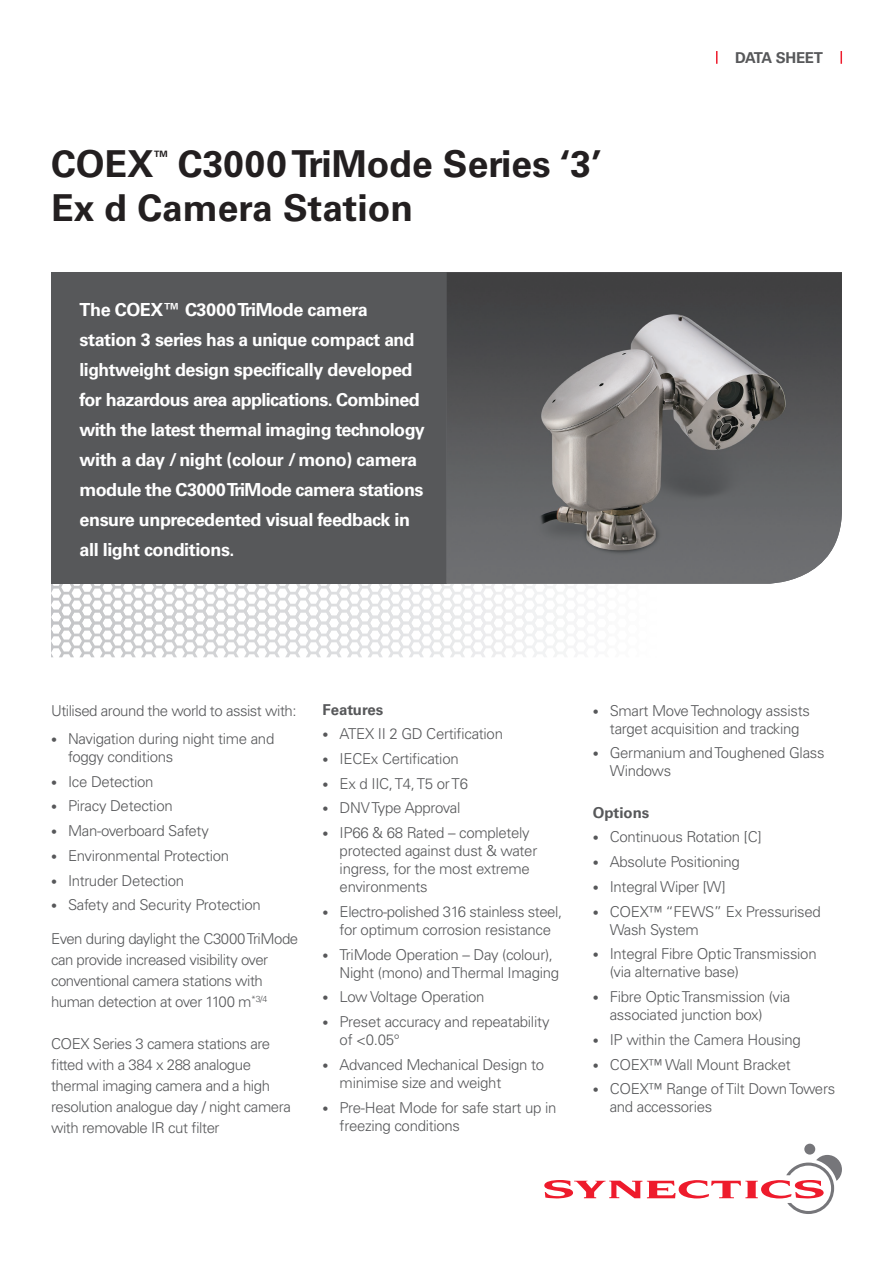
<style>
.page{position:relative;width:893px;height:1263px;background:#fff}
.page>*{position:absolute;margin:0;border:0;box-sizing:border-box;transform-origin:0 0}
.t1{font:700 37.05px/44.5px "Univers";color:#231f20}
.t2{font:700 18px/30px "Univers";letter-spacing:-.025em;color:#fff}
.t3{font:300 15px/18px "Univers";letter-spacing:-.02em;color:#57585a}
.t4{font:700 15px "Univers";letter-spacing:-.005em;color:#57585a}
.t5{font:700 8.7px "Univers";color:#231f20}
.s1{font-size:12px}
</style>
<div class="page">
<div style="left:804px;top:1144px;width:11px;height:10px;background:#76767a;border-radius:50%"></div>
<svg style="left:544px;top:1155px;width:298px;height:59px"></svg>
<svg style="left:840px;top:51px;width:2px;height:13px"></svg>
<svg style="left:716px;top:51px;width:1px;height:13px"></svg>
<svg style="left:51px;top:584px;width:516px;height:73px"></svg>
<div style="left:51px;top:272px;width:395px;height:312px;background:#57585a"></div>
<img style="left:446px;top:272px;width:396px;height:312px">
<h1 class="t1" style="left:51px;top:142px;width:105px">COEX</h1>
<p class="t5" style="left:154px;top:148px;width:15px">TM</p>
<h1 class="t1" style="left:51px;top:142px;width:552px;text-indent:127px">C3000 TriMode Series ‘3’<br>Ex d Camera Station</h1>
<p class="t2" style="left:80px;top:295px;width:347px">The COEX™ C3000 TriMode camera station 3 series has a unique compact and lightweight design specifically developed for hazardous area applications. Combined with the latest thermal imaging technology with a day / night (colour / mono) camera module the C3000 TriMode camera stations ensure unprecedented visual feedback in all light conditions.</p>
<p class="t4" style="left:735px;top:49px;width:89px">DATA SHEET</p>
<p class="t3" style="left:51px;top:701px;width:247px">Utilised around the world to assist with:</p>
<p class="t3" style="left:68px;top:729px;width:208px;text-indent:-17px"><span class="s1">•</span> Navigation during night time and foggy conditions</p>
<p class="t3" style="left:51px;top:772px;width:104px"><span class="s1">•</span> Ice Detection</p>
<p class="t3" style="left:51px;top:797px;width:123px"><span class="s1">•</span> Piracy Detection</p>
<p class="t3" style="left:51px;top:822px;width:159px"><span class="s1">•</span> Man-overboard Safety</p>
<p class="t3" style="left:51px;top:846px;width:180px"><span class="s1">•</span> Environmental Protection</p>
<p class="t3" style="left:51px;top:871px;width:135px"><span class="s1">•</span> Intruder Detection</p>
<p class="t3" style="left:51px;top:896px;width:211px"><span class="s1">•</span> Safety and Security Protection</p>
<p class="t3" style="left:51px;top:928px;width:249px;line-height:21px">Even during daylight the C3000 TriMode can provide increased visibility over conventional camera stations with human detection at over 1100 m<sup>*3/4</sup></p>
<p class="t3" style="left:51px;top:1033px;width:241px;line-height:21px">COEX Series 3 camera stations are fitted with a 384 x 288 analogue thermal imaging camera and a high resolution analogue day / night camera with removable IR cut filter</p>
<p class="t4" style="left:323px;top:701px;width:62px">Features</p>
<p class="t3" style="left:323px;top:725px;width:182px"><span class="s1">•</span> ATEX II 2 GD Certification</p>
<p class="t3" style="left:323px;top:749px;width:138px"><span class="s1">•</span> IECEx Certification</p>
<p class="t3" style="left:323px;top:774px;width:147px"><span class="s1">•</span> Ex d IIC, T4, T5 or T6</p>
<p class="t3" style="left:323px;top:799px;width:139px"><span class="s1">•</span> DNV Type Approval</p>
<p class="t3" style="left:340px;top:824px;width:199px;text-indent:-17px"><span class="s1">•</span> IP66 &amp; 68 Rated – completely protected against dust &amp; water ingress, for the most extreme environments</p>
<p class="t3" style="left:323px;top:902px;width:241px;text-align:center"><span class="s1">•</span> Electro-polished 316 stainless steel, for optimum corrosion resistance</p>
<p class="t3" style="left:340px;top:945px;width:221px;text-indent:-17px"><span class="s1">•</span> TriMode Operation – Day (colour),<br>Night (mono) and Thermal Imaging</p>
<p class="t3" style="left:323px;top:988px;width:163px"><span class="s1">•</span> Low Voltage Operation</p>
<p class="t3" style="left:340px;top:1013px;width:211px;text-indent:-17px"><span class="s1">•</span> Preset accuracy and repeatability of &lt;0.05°</p>
<p class="t3" style="left:340px;top:1055px;width:206px;text-indent:-17px"><span class="s1">•</span> Advanced Mechanical Design to minimise size and weight</p>
<p class="t3" style="left:340px;top:1098px;width:218px;text-indent:-17px"><span class="s1">•</span> Pre-Heat Mode for safe start up in freezing conditions</p>
<p class="t3" style="left:593px;top:701px;width:219px;text-align:center"><span class="s1">•</span> Smart Move Technology assists target acquisition and tracking</p>
<p class="t3" style="left:610px;top:744px;width:216px;text-indent:-17px"><span class="s1">•</span> Germanium and Toughened Glass<br>Windows</p>
<p class="t4" style="left:593px;top:804px;width:58px">Options</p>
<p class="t3" style="left:593px;top:828px;width:170px"><span class="s1">•</span> Continuous Rotation [C]</p>
<p class="t3" style="left:593px;top:853px;width:149px"><span class="s1">•</span> Absolute Positioning</p>
<p class="t3" style="left:593px;top:877px;width:134px"><span class="s1">•</span> Integral Wiper [W]</p>
<p class="t3" style="left:610px;top:902px;width:213px;text-indent:-17px"><span class="s1">•</span> COEX™ “FEWS” Ex Pressurised<br>Wash System</p>
<p class="t3" style="left:610px;top:945px;width:208px;text-indent:-17px"><span class="s1">•</span> Integral Fibre Optic Transmission (via alternative base)</p>
<p class="t3" style="left:610px;top:988px;width:182px;text-indent:-17px"><span class="s1">•</span> Fibre Optic Transmission (via associated junction box)</p>
<p class="t3" style="left:593px;top:1030px;width:210px"><span class="s1">•</span> IP within the Camera Housing</p>
<p class="t3" style="left:593px;top:1055px;width:200px"><span class="s1">•</span> COEX™ Wall Mount Bracket</p>
<p class="t3" style="left:610px;top:1080px;width:227px;text-indent:-17px"><span class="s1">•</span> COEX™ Range of Tilt Down Towers and accessories</p>
</div>
